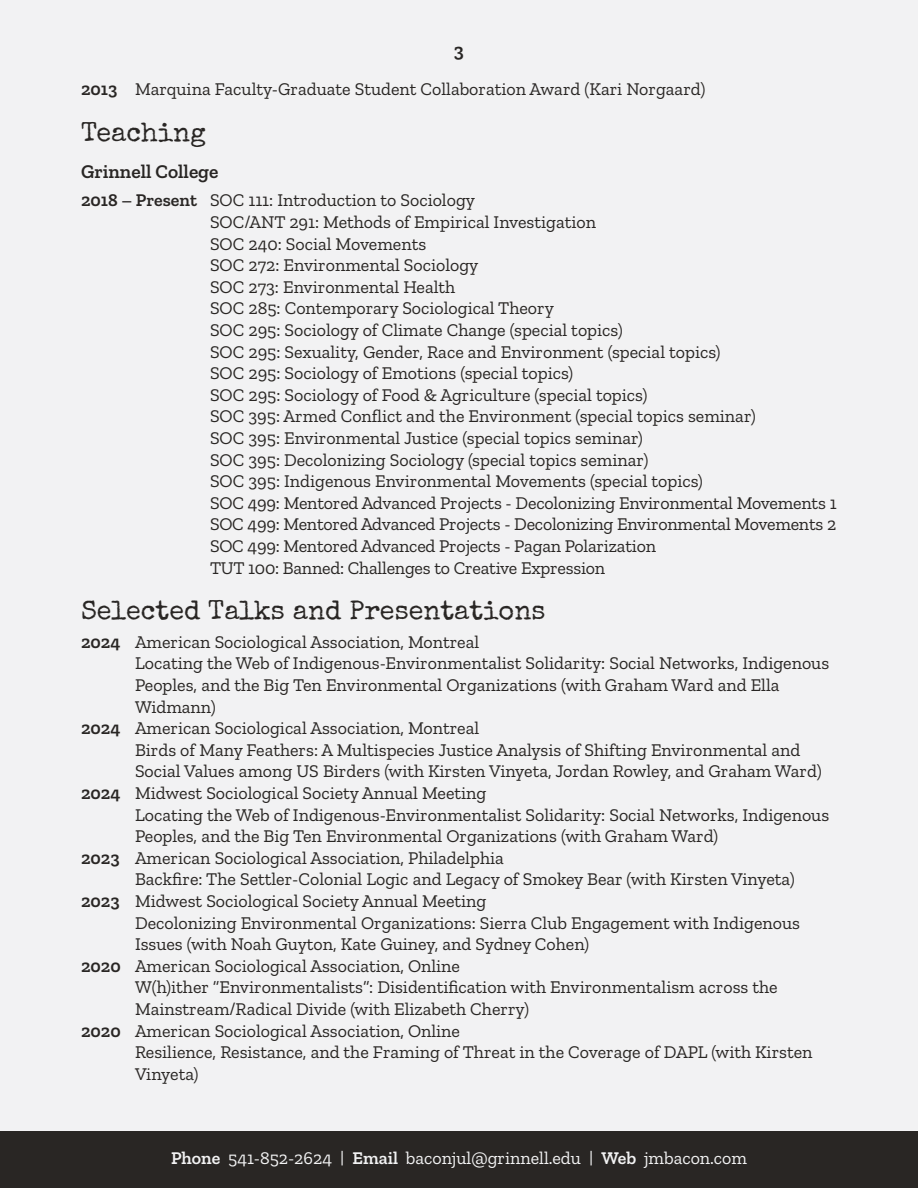
<style>
.page{position:relative;width:918px;height:1188px;background:#f2f2f3}
.page>*{position:absolute;margin:0;border:0;box-sizing:border-box;transform-origin:0 0}
.t1{font:27px "Special Elite";color:#292624}
.t2{font:600 19.5px "Zilla Slab";color:#292624}
.t3{font:18px/21.6px "Zilla Slab";color:#292624}
.t4{font:18px "Zilla Slab";color:#f2f2f3}
.s1{font-weight:600}
</style>
<div class="page">
<div style="left:0;top:1132px;width:918px;height:56px;background:#292624"></div>
<p class="t2" style="left:454px;top:40px;width:12px">3</p>
<p class="t3" style="left:81px;top:79px;width:626px"><span class="s1">2013</span> Marquina Faculty-Graduate Student Collaboration Award (Kari Norgaard)</p>
<h1 class="t1" style="left:81px;top:115px;width:126px">Teaching</h1>
<p class="t2" style="left:81px;top:160px;width:139px">Grinnell College</p>
<p class="t3" style="left:210px;top:190px;width:628px;text-indent:-129px"><span class="s1">2018 – Present</span> SOC 111: Introduction to Sociology<br>SOC/ANT 291: Methods of Empirical Investigation<br>SOC 240: Social Movements<br>SOC 272: Environmental Sociology<br>SOC 273: Environmental Health<br>SOC 285: Contemporary Sociological Theory<br>SOC 295: Sociology of Climate Change (special topics)<br>SOC 295: Sexuality, Gender, Race and Environment (special topics)<br>SOC 295: Sociology of Emotions (special topics)<br>SOC 295: Sociology of Food &amp; Agriculture (special topics)<br>SOC 395: Armed Conflict and the Environment (special topics seminar)<br>SOC 395: Environmental Justice (special topics seminar)<br>SOC 395: Decolonizing Sociology (special topics seminar)<br>SOC 395: Indigenous Environmental Movements (special topics)<br>SOC 499: Mentored Advanced Projects - Decolonizing Environmental Movements 1<br>SOC 499: Mentored Advanced Projects - Decolonizing Environmental Movements 2<br>SOC 499: Mentored Advanced Projects - Pagan Polarization<br>TUT 100: Banned: Challenges to Creative Expression</p>
<h1 class="t1" style="left:81px;top:594px;width:466px">Selected Talks and Presentations</h1>
<p class="t3" style="left:81px;top:631px;width:400px"><span class="s1">2024</span> American Sociological Association, Montreal</p>
<p class="t3" style="left:135px;top:653px;width:696px">Locating the Web of Indigenous-Environmentalist Solidarity: Social Networks, Indigenous</p>
<p class="t3" style="left:135px;top:674px;width:646px">Peoples, and the Big Ten Environmental Organizations (with Graham Ward and Ella</p>
<p class="t3" style="left:135px;top:696px;width:82px">Widmann)</p>
<p class="t3" style="left:81px;top:718px;width:400px"><span class="s1">2024</span> American Sociological Association, Montreal</p>
<p class="t3" style="left:135px;top:739px;width:667px">Birds of Many Feathers: A Multispecies Justice Analysis of Shifting Environmental and</p>
<p class="t3" style="left:135px;top:761px;width:688px">Social Values among US Birders (with Kirsten Vinyeta, Jordan Rowley, and Graham Ward)</p>
<p class="t3" style="left:81px;top:782px;width:407px"><span class="s1">2024</span> Midwest Sociological Society Annual Meeting</p>
<p class="t3" style="left:135px;top:804px;width:696px">Locating the Web of Indigenous-Environmentalist Solidarity: Social Networks, Indigenous</p>
<p class="t3" style="left:135px;top:826px;width:585px">Peoples, and the Big Ten Environmental Organizations (with Graham Ward)</p>
<p class="t3" style="left:81px;top:847px;width:424px"><span class="s1">2023</span> American Sociological Association, Philadelphia</p>
<p class="t3" style="left:135px;top:869px;width:661px">Backfire: The Settler-Colonial Logic and Legacy of Smokey Bear (with Kirsten Vinyeta)</p>
<p class="t3" style="left:81px;top:890px;width:407px"><span class="s1">2023</span> Midwest Sociological Society Annual Meeting</p>
<p class="t3" style="left:135px;top:912px;width:667px">Decolonizing Environmental Organizations: Sierra Club Engagement with Indigenous</p>
<p class="t3" style="left:135px;top:934px;width:456px">Issues (with Noah Guyton, Kate Guiney, and Sydney Cohen)</p>
<p class="t3" style="left:81px;top:955px;width:381px"><span class="s1">2020</span> American Sociological Association, Online</p>
<p class="t3" style="left:135px;top:977px;width:644px">W(h)ither “Environmentalists”: Disidentification with Environmentalism across the</p>
<p class="t3" style="left:135px;top:998px;width:396px">Mainstream/Radical Divide (with Elizabeth Cherry)</p>
<p class="t3" style="left:81px;top:1020px;width:381px"><span class="s1">2020</span> American Sociological Association, Online</p>
<p class="t3" style="left:135px;top:1042px;width:679px">Resilience, Resistance, and the Framing of Threat in the Coverage of DAPL (with Kirsten</p>
<p class="t3" style="left:135px;top:1063px;width:65px">Vinyeta)</p>
<p class="t4" style="left:171px;top:1148px;width:577px"><span class="s1">Phone</span> 541-852-2624 | <span class="s1">Email</span> baconjul@grinnell.edu | <span class="s1">Web</span> jmbacon.com</p>
</div>
